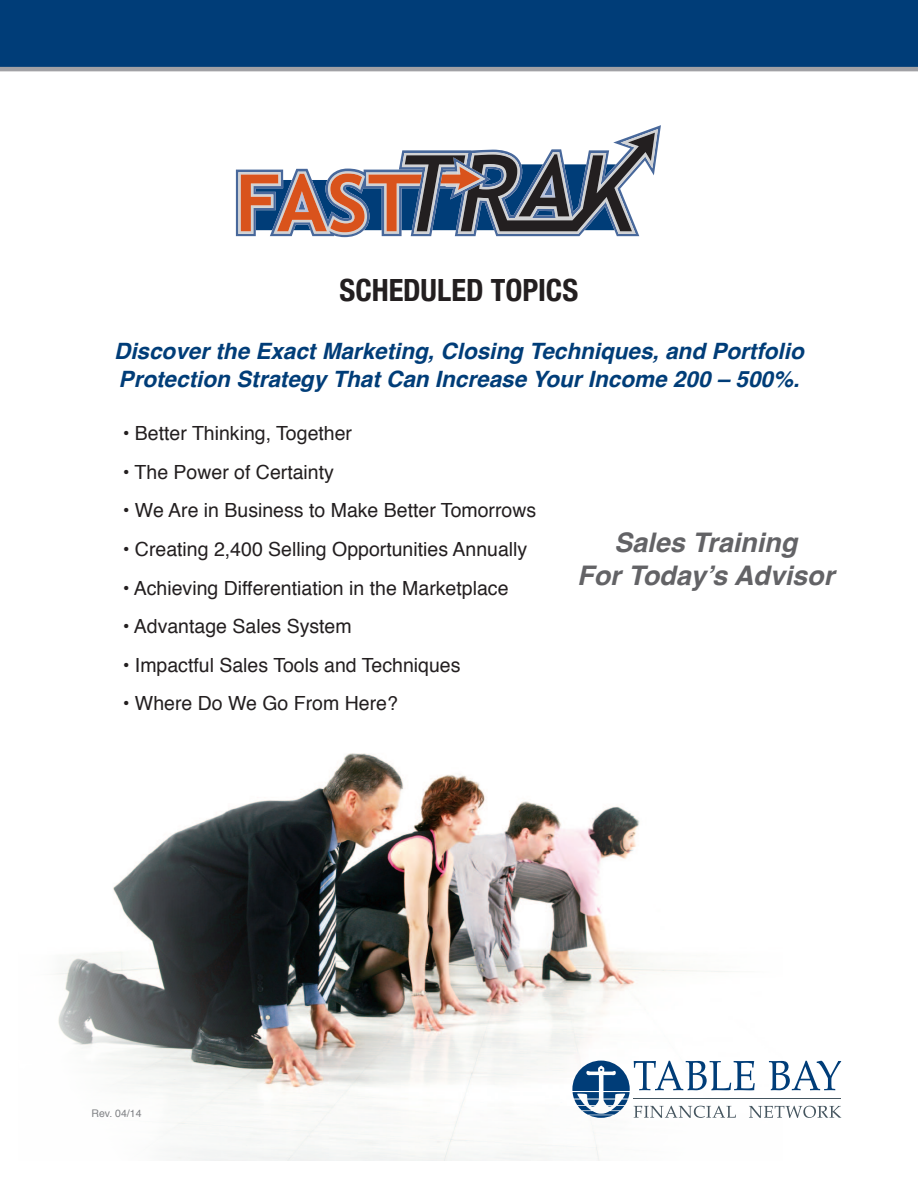
<style>
.page{position:relative;width:918px;height:1188px;background:#fff}
.page>*{position:absolute;margin:0;border:0;box-sizing:border-box;transform-origin:0 0}
.t1{font:700 condensed 30.6px "Helvetica Neue";color:#231f20}
.t2{font:italic 700 27px/32.4px "Helvetica";color:#636366;text-align:center}
.t3{font:italic 700 22.5px/28px "Helvetica";color:#003d78}
.t4{font:19.5px "Helvetica";color:#231f20}
.t5{font:10.5px "Helvetica";color:#808285}
</style>
<div class="page">
<img style="left:57px;top:753px;width:726px;height:408px">
<svg style="left:0;top:0;width:918px;height:71px;background:#09427a"></svg>
<svg style="left:572px;top:1061px;width:269px;height:57px"></svg>
<svg style="left:270px;top:125px;width:391px;height:112px"></svg>
<svg style="left:236px;top:129px;width:422px;height:107px"></svg>
<h1 class="t1" style="left:339px;top:271px;width:241px">SCHEDULED TOPICS</h1>
<p class="t3" style="left:114px;top:337px;width:691px">Discover the Exact Marketing, Closing Techniques, and Portfolio<br>Protection Strategy That Can Increase Your Income 200 – 500%.</p>
<p class="t4" style="left:123px;top:418px;width:231px">• Better Thinking, Together</p>
<p class="t4" style="left:123px;top:457px;width:213px">• The Power of Certainty</p>
<p class="t4" style="left:123px;top:496px;width:415px">• We Are in Business to Make Better Tomorrows</p>
<p class="t4" style="left:123px;top:534px;width:406px">• Creating 2,400 Selling Opportunities Annually</p>
<p class="t4" style="left:123px;top:573px;width:387px">• Achieving Differentiation in the Marketplace</p>
<p class="t4" style="left:123px;top:611px;width:231px">• Advantage Sales System</p>
<p class="t4" style="left:123px;top:650px;width:339px">• Impactful Sales Tools and Techniques</p>
<p class="t4" style="left:123px;top:688px;width:277px">• Where Do We Go From Here?</p>
<h2 class="t2" style="left:577px;top:527px;width:259px">Sales Training<br>For Today’s Advisor</h2>
<p class="t5" style="left:91px;top:1105px;width:52px">Rev. 04/14</p>
</div>
